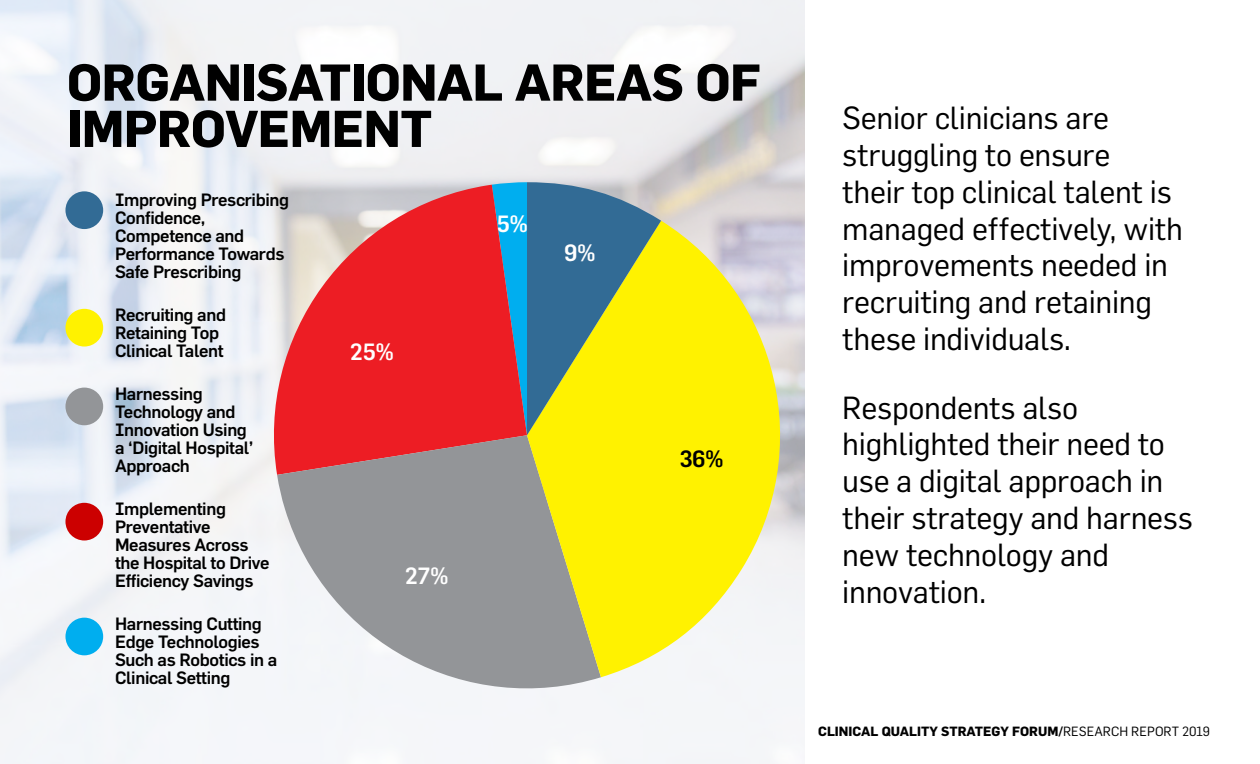
<style>
.page{position:relative;width:1260px;height:764px;background:#fff}
.page>*{position:absolute;margin:0;border:0;box-sizing:border-box;transform-origin:0 0}
.t1{font:700 50.75px/46.2px "Flama";letter-spacing:-.01em;color:#000}
.t2{font:31.32px/36.9px "Flama";letter-spacing:-.01em;color:#000}
.t3{font:500 23.1px "Flama";color:#fff}
.t4{font:500 23.1px "Flama";color:#000}
.t5{font:500 17.5px/18px "Flama";letter-spacing:-.02em;color:#000}
.t6{font:700 13.12px "Flama";color:#000}
.s1{font-weight:400}
</style>
<div class="page">
<img style="left:0;top:0;width:805px;height:764px">
<svg style="left:274px;top:185px;width:218px;height:290px;fill:#ed1d24"></svg>
<svg style="left:277px;top:435px;width:324px;height:253px;fill:#939598"></svg>
<svg style="left:527px;top:221px;width:253px;height:456px;fill:#fff200"></svg>
<svg style="left:492px;top:182px;width:169px;height:253px"></svg>
<div style="left:65px;top:191px;width:38px;height:38px;background:#326b95;border-radius:50%"></div>
<div style="left:65px;top:309px;width:38px;height:37px;background:#fff200;border-radius:50%"></div>
<div style="left:65px;top:388px;width:38px;height:37px;background:#939598;border-radius:50%"></div>
<div style="left:65px;top:503px;width:38px;height:37px;background:#c00;border-radius:50%"></div>
<div style="left:65px;top:618px;width:38px;height:37px;background:#00aeef;border-radius:50%"></div>
<h1 class="t1" style="left:67px;top:58px;width:695px">ORGANISATIONAL AREAS OF<br>IMPROVEMENT</h1>
<p class="t5" style="left:115px;top:191px;width:176px">Improving Prescribing<br>Confidence,<br>Competence and<br>Performance Towards<br>Safe Prescribing</p>
<p class="t5" style="left:115px;top:306px;width:113px">Recruiting and<br>Retaining Top<br>Clinical Talent</p>
<p class="t5" style="left:115px;top:384px;width:140px">Harnessing<br>Technology and<br>Innovation Using a ‘Digital Hospital’<br>Approach</p>
<p class="t5" style="left:115px;top:499px;width:156px">Implementing<br>Preventative<br>Measures Across the Hospital to Drive<br>Efficiency Savings</p>
<p class="t5" style="left:115px;top:614px;width:164px">Harnessing Cutting<br>Edge Technologies<br>Such as Robotics in a<br>Clinical Setting</p>
<h3 class="t3" style="left:350px;top:337px;width:46px">25%</h3>
<h3 class="t3" style="left:497px;top:209px;width:33px">5%</h3>
<h3 class="t3" style="left:564px;top:239px;width:33px">9%</h3>
<h3 class="t3" style="left:405px;top:562px;width:45px">27%</h3>
<h3 class="t4" style="left:679px;top:445px;width:46px">36%</h3>
<h2 class="t2" style="left:842px;top:98px;width:342px">Senior clinicians are struggling to ensure<br>their top clinical talent is managed effectively, with improvements needed in recruiting and retaining these individuals.</h2>
<h2 class="t2" style="left:842px;top:388px;width:352px">Respondents also highlighted their need to use a digital approach in their strategy and harness new technology and innovation.</h2>
<p class="t6" style="left:818px;top:723px;width:393px">CLINICAL QUALITY STRATEGY FORUM/<span class="s1">RESEARCH REPORT 2019</span></p>
</div>
